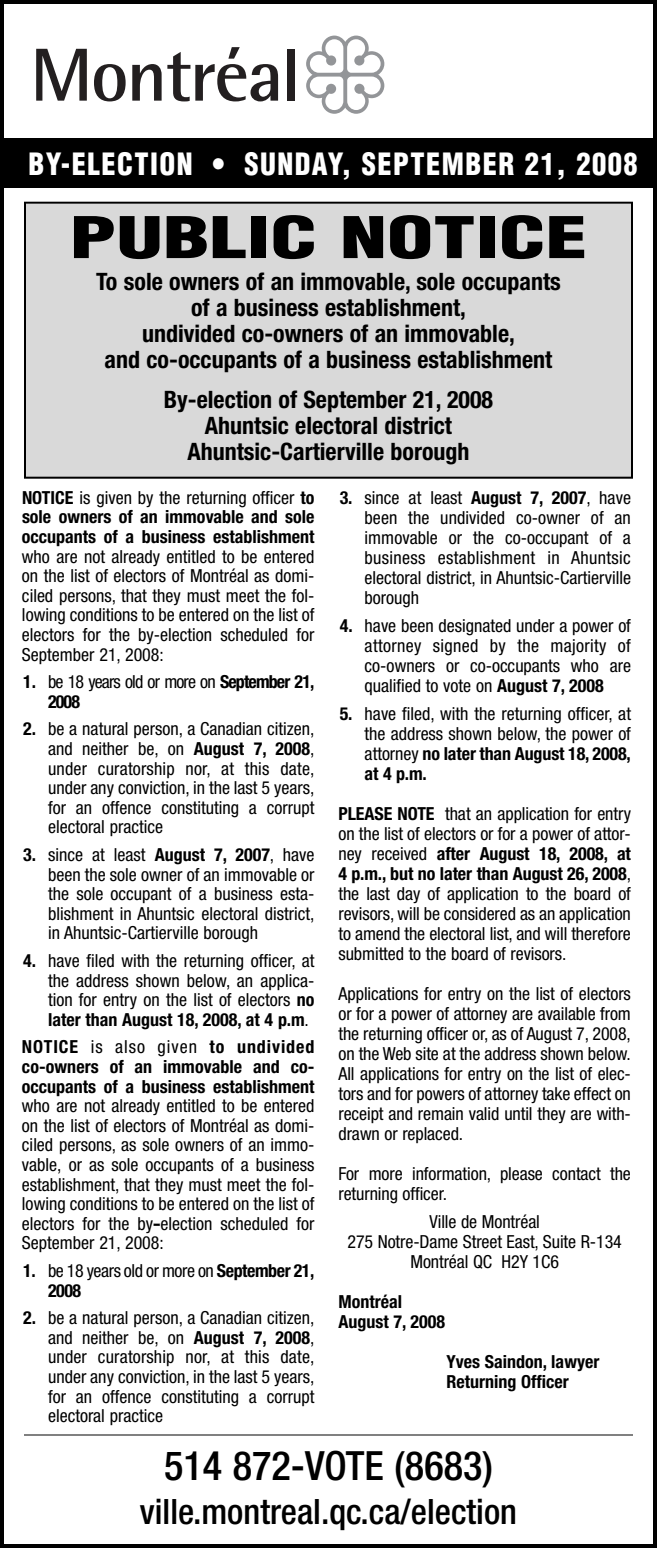
<style>
.page{position:relative;width:657px;height:1548px;background:#fff}
.page>*{position:absolute;margin:0;border:0;box-sizing:border-box;transform-origin:0 0}
.t1{font:900 condensed 56px "Helvetica";color:#000;scale:1.5 1}
.t2{font:500 condensed 40.4px "Helvetica Neue";color:#000}
.t3{font:500 condensed 35px "Helvetica Neue";color:#000}
.t4{font:900 condensed 30px "Helvetica";letter-spacing:.05em;color:#fff;scale:.95 1}
.t5{font:700 condensed 24px/26px "Helvetica Neue";color:#000;text-align:center}
.t6{font:condensed 18px/19.6px "Helvetica Neue";color:#000;text-align:justify}
.t7{font:700 condensed 18px/19.6px "Helvetica Neue";color:#000;text-align:justify}
.t8{font:condensed 18px/19.6px "Helvetica Neue";letter-spacing:-.05em;color:#000}
.t9{font:condensed 18px/19.6px "Helvetica Neue";letter-spacing:-.025em;color:#000}
.s1{font-weight:400}
.s2{font-weight:700}
.s3{font-family:"Hira Kaku Pro W6";font-stretch:normal}
</style>
<div class="page">
<div style="left:0;top:0;width:657px;height:1548px;border:4px solid #000"></div>
<div style="left:26px;top:204px;width:605px;height:273px;background:#d9d9d9"></div>
<div style="left:24px;top:202px;width:609px;height:277px;border:2px solid #000"></div>
<div style="left:0;top:138px;width:657px;height:50px;background:#000"></div>
<svg style="left:36px;top:49px;width:51px;height:52px"></svg>
<svg style="left:94px;top:64px;width:32px;height:37px"></svg>
<svg style="left:132px;top:47px;width:146px;height:54px"></svg>
<div style="left:288px;top:49px;width:7px;height:52px;background:#231f20"></div>
<svg style="left:306px;top:36px;width:78px;height:78px"></svg>
<hr style="left:24px;top:1434px;width:609px;height:2px;background:#808080">
<h3 class="t4" style="left:28px;top:147px;width:643px">BY-ELECTION • SUNDAY, SEPTEMBER 21, 2008</h3>
<h1 class="t1" style="left:70px;top:206px;width:347px">PUBLIC NOTICE</h1>
<h3 class="t5" style="left:96px;top:271px;width:466px">To sole owners of an immovable, sole occupants of a business establishment,<br>undivided co-owners of an immovable,<br>and co-occupants of a business establishment</h3>
<h3 class="t5" style="left:164px;top:389px;width:331px">By-election of September 21, 2008<br>Ahuntsic electoral district<br>Ahuntsic-Cartierville borough</h3>
<p class="t7" style="left:22px;top:489px;width:294px">NOTICE <span class="s1">is given by the returning officer</span> to sole owners of an immovable and sole occupants of a business establishment</p>
<p class="t6" style="left:22px;top:548px;width:294px">who are not already entitled to be entered on the list of electors of Montréal as domi&shy;ciled persons, that they must meet the fol&shy;lowing conditions to be entered on the list of electors for the by-election scheduled for September 21, 2008:</p>
<p class="t8" style="left:48px;top:674px;width:268px;text-indent:-25px"><span class="s2">1.</span> be 18 years old or more on <span class="s2">September 21,<br>2008</span></p>
<p class="t6" style="left:48px;top:721px;width:268px;text-indent:-25px"><span class="s2">2.</span> be a natural person, a Canadian citizen, and neither be, on <span class="s2">August 7, 2008</span>, under curatorship nor, at this date, under any conviction, in the last 5 years, for an offence constituting a corrupt electoral practice</p>
<p class="t6" style="left:48px;top:846px;width:268px;text-indent:-25px"><span class="s2">3.</span> since at least <span class="s2">August 7, 2007</span>, have been the sole owner of an immovable or the sole occupant of a business esta&shy;blishment in Ahuntsic electoral district, in Ahuntsic-Cartierville borough</p>
<p class="t6" style="left:48px;top:952px;width:268px;text-indent:-25px"><span class="s2">4.</span> have filed with the returning officer, at the address shown below, an applica&shy;tion for entry on the list of electors <span class="s2">no later than August 18, 2008, at 4 p.m</span>.</p>
<p class="t7" style="left:22px;top:1039px;width:294px">NOTICE <span class="s1">is also given</span> to undivided co-owners of an immovable and co&shy;occupants of a business establishment</p>
<p class="t6" style="left:22px;top:1098px;width:294px">who are not already entitled to be entered on the list of electors of Montréal as domi&shy;ciled persons, as sole owners of an immo&shy;vable, or as sole occupants of a business establishment, that they must meet the fol&shy;lowing conditions to be entered on the list of electors for the by<span class="s3">‑</span>election scheduled for September 21, 2008:</p>
<p class="t9" style="left:48px;top:1262px;width:268px;text-indent:-25px"><span class="s2">1.</span> be 18 years old or more on <span class="s2">September 21,<br>2008</span></p>
<p class="t6" style="left:48px;top:1310px;width:268px;text-indent:-25px"><span class="s2">2.</span> be a natural person, a Canadian citizen, and neither be, on <span class="s2">August 7, 2008</span>, under curatorship nor, at this date, under any conviction, in the last 5 years, for an offence constituting a corrupt electoral practice</p>
<p class="t6" style="left:365px;top:489px;width:268px;text-indent:-25px"><span class="s2">3.</span> since at least <span class="s2">August 7, 2007</span>, have been the undivided co-owner of an immovable or the co-occupant of a business establishment in Ahuntsic electoral district, in Ahuntsic-Cartierville borough</p>
<p class="t6" style="left:365px;top:617px;width:268px;text-indent:-25px"><span class="s2">4.</span> have been designated under a power of attorney signed by the majority of co-owners or co-occupants who are qualified to vote on <span class="s2">August 7, 2008</span></p>
<p class="t6" style="left:365px;top:705px;width:268px;text-indent:-25px"><span class="s2">5.</span> have filed, with the returning officer, at the address shown below, the power of attorney <span class="s2">no later than August 18, 2008, at 4 p.m.</span></p>
<p class="t6" style="left:338px;top:805px;width:294px"><span class="s2">PLEASE NOTE</span> that an application for entry on the list of electors or for a power of attor&shy;ney received <span class="s2">after August 18, 2008, at 4 p.m., but no later than August 26, 2008</span>, the last day of application to the board of revisors, will be considered as an application to amend the electoral list, and will therefore submitted to the board of revisors.</p>
<p class="t6" style="left:338px;top:985px;width:294px">Applications for entry on the list of electors or for a power of attorney are available from the returning officer or, as of August 7, 2008, on the Web site at the address shown below.<br>All applications for entry on the list of elec&shy;tors and for powers of attorney take effect on receipt and remain valid until they are with&shy;drawn or replaced.</p>
<p class="t6" style="left:338px;top:1165px;width:294px">For more information, please contact the returning officer.</p>
<p class="t6" style="left:347px;top:1213px;width:276px;text-align:center">Ville de Montréal<br>275 Notre-Dame Street East, Suite R-134<br>Montréal QC H2Y 1C6</p>
<p class="t7" style="left:338px;top:1293px;width:108px">Montréal<br>August 7, 2008</p>
<p class="t7" style="left:446px;top:1353px;width:154px">Yves Saindon, lawyer<br>Returning Officer</p>
<h2 class="t2" style="left:164px;top:1451px;width:330px">514 872-VOTE (8683)</h2>
<h3 class="t3" style="left:140px;top:1499px;width:379px">ville.montreal.qc.ca/election</h3>
</div>
